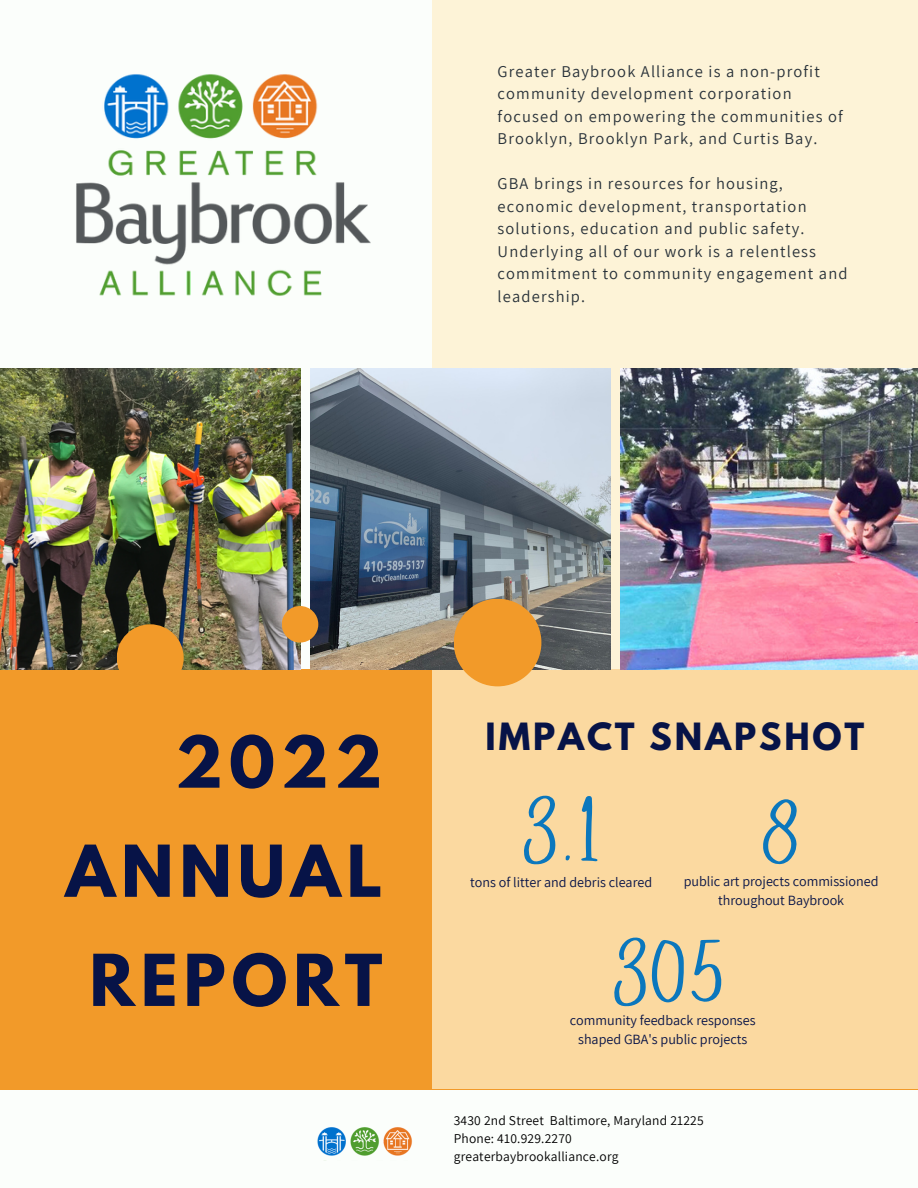
<style>
.page{position:relative;width:918px;height:1188px;background:#fbfefb}
.page>*{position:absolute;margin:0;border:0;box-sizing:border-box;transform-origin:0 0}
.t1{font:700 63.3px/109.2px "League Spartan";letter-spacing:.095em;color:#071347;text-align:right}
.t2{font:59.25px "Amsterdam Two";color:#0b77bd}
.t3{font:700 33.3px "League Spartan";letter-spacing:.085em;color:#071347}
.t4{font:16.5px/22.5px "Assistant";letter-spacing:.07em;color:#283139}
.t5{font:14.1px/19.2px "Assistant";color:#071347;text-align:center}
.t6{font:13.5px "Assistant";letter-spacing:.015em;color:#000}
</style>
<div class="page">
<div style="left:0;top:669px;width:918px;height:420px;background:#f29a29"></div>
<svg style="left:432px;top:0;width:486px;height:1089px;background:#fbe5ba"></svg>
<img style="left:620px;top:369px;width:298px;height:300px">
<img style="left:76px;top:74px;width:295px;height:222px">
<img style="left:317px;top:1127px;width:96px;height:29px">
<img style="left:310px;top:369px;width:301px;height:300px">
<div style="left:454px;top:599px;width:87px;height:87px;background:#f29a29;border-radius:50%"></div>
<img style="left:0;top:369px;width:300px;height:300px">
<div style="left:117px;top:624px;width:67px;height:67px;background:#f29a29;border-radius:50%"></div>
<div style="left:282px;top:606px;width:36px;height:37px;background:#f29a29;border-radius:50%"></div>
<p class="t4" style="left:498px;top:60px;width:347px">Greater Baybrook Alliance is a non-profit community development corporation focused on empowering the communities of Brooklyn, Brooklyn Park, and Curtis Bay.</p>
<p class="t4" style="left:498px;top:172px;width:351px">GBA brings in resources for housing, economic development, transportation solutions, education and public safety.<br>Underlying all of our work is a relentless commitment to community engagement and leadership.</p>
<p class="t1" style="left:66px;top:716px;width:318px">2022<br>ANNUAL<br>REPORT</p>
<h1 class="t3" style="left:486px;top:720px;width:380px">IMPACT SNAPSHOT</h1>
<h2 class="t2" style="left:522px;top:807px;width:79px">3.1</h2>
<p class="t5" style="left:470px;top:872px;width:184px">tons of litter and debris cleared</p>
<p class="t2" style="left:763px;top:807px;width:38px">8</p>
<p class="t5" style="left:684px;top:871px;width:196px">public art projects commissioned throughout Baybrook</p>
<p class="t2" style="left:613px;top:949px;width:114px">305</p>
<p class="t5" style="left:570px;top:1010px;width:187px">community feedback responses shaped GBA's public projects</p>
<p class="t6" style="left:454px;top:1111px;width:252px">3430 2nd Street Baltimore, Maryland 21225</p>
<p class="t6" style="left:454px;top:1129px;width:120px">Phone: 410.929.2270</p>
<p class="t6" style="left:454px;top:1147px;width:166px">greaterbaybrookalliance.org</p>
</div>
